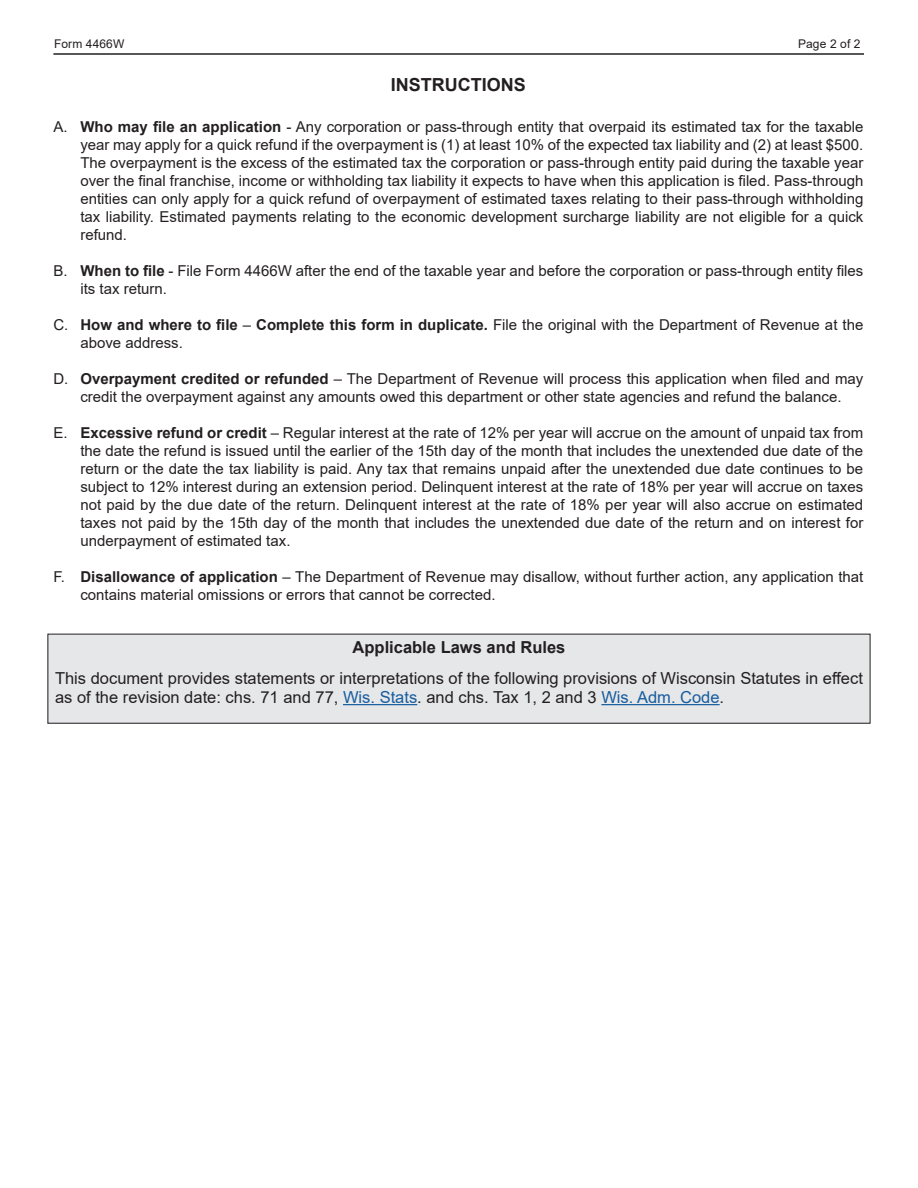
<style>
.page{position:relative;width:918px;height:1188px;background:#fff}
.page>*{position:absolute;margin:0;border:0;box-sizing:border-box;transform-origin:0 0}
.t1{font:700 18px "Arial";color:#231f20}
.t2{font:16.5px/18.8px "Arial";color:#231f20}
.t3{font:700 16.5px "Arial";color:#231f20}
.t4{font:15px/18px "Arial";color:#231f20}
.t5{font:12px "Arial";letter-spacing:.01em;color:#231f20}
.s1{font-weight:700}
.s2{color:#175d9e}
</style>
<div class="page">
<hr style="left:53px;top:53px;width:811px;height:2px;background:#231f20">
<div style="left:48px;top:634px;width:822px;height:89px;background:#e6e7e9"></div>
<hr style="left:343px;top:704px;width:74px;height:1px;background:#175d9e">
<hr style="left:601px;top:704px;width:119px;height:1px;background:#175d9e">
<div style="left:48px;top:634px;width:822px;height:90px;border:1px solid #231f20"></div>
<p class="t5" style="left:54px;top:35px;width:72px">Form 4466W</p>
<p class="t5" style="left:798px;top:35px;width:64px">Page 2 of 2</p>
<p class="t1" style="left:391px;top:71px;width:136px">INSTRUCTIONS</p>
<p class="t4" style="left:80px;top:118px;width:785px;text-align:justify;text-indent:-27px">A. <span class="s1">Who may file an application</span> - Any corporation or pass-through entity that overpaid its estimated tax for the taxable year may apply for a quick refund if the overpayment is (1) at least 10% of the expected tax liability and (2) at least $500.<br>The overpayment is the excess of the estimated tax the corporation or pass-through entity paid during the taxable year over the final franchise, income or withholding tax liability it expects to have when this application is filed. Pass-through entities can only apply for a quick refund of overpayment of estimated taxes relating to their pass-through withholding tax liability. Estimated payments relating to the economic development surcharge liability are not eligible for a quick refund.</p>
<p class="t4" style="left:80px;top:262px;width:784px;text-indent:-27px">B. <span class="s1">When to file</span> - File Form 4466W after the end of the taxable year and before the corporation or pass-through entity files its tax return.</p>
<p class="t4" style="left:80px;top:316px;width:784px;text-indent:-27px">C. <span class="s1">How and where to file</span> – <span class="s1">Complete this form in duplicate.</span> File the original with the Department of Revenue at the above address.</p>
<p class="t4" style="left:53px;top:370px;width:812px;text-align:center">D. <span class="s1">Overpayment credited or refunded</span> – The Department of Revenue will process this application when filed and may credit the overpayment against any amounts owed this department or other state agencies and refund the balance.</p>
<p class="t4" style="left:80px;top:424px;width:785px;text-align:justify;text-indent:-27px">E. <span class="s1">Excessive refund or credit</span> – Regular interest at the rate of 12% per year will accrue on the amount of unpaid tax from the date the refund is issued until the earlier of the 15th day of the month that includes the unextended due date of the return or the date the tax liability is paid. Any tax that remains unpaid after the unextended due date continues to be subject to 12% interest during an extension period. Delinquent interest at the rate of 18% per year will accrue on taxes not paid by the due date of the return. Delinquent interest at the rate of 18% per year will also accrue on estimated taxes not paid by the 15th day of the month that includes the unextended due date of the return and on interest for underpayment of estimated tax.</p>
<p class="t4" style="left:80px;top:568px;width:785px;text-indent:-27px">F. <span class="s1">Disallowance of application</span> – The Department of Revenue may disallow, without further action, any application that contains material omissions or errors that cannot be corrected.</p>
<p class="t3" style="left:353px;top:636px;width:214px">Applicable Laws and Rules</p>
<p class="t2" style="left:55px;top:669px;width:809px">This document provides statements or interpretations of the following provisions of Wisconsin Statutes in effect as of the revision date: chs. 71 and 77, <span class="s2">Wis. Stats</span>. and chs. Tax 1, 2 and 3 <span class="s2">Wis. Adm. Code</span>.</p>
</div>
